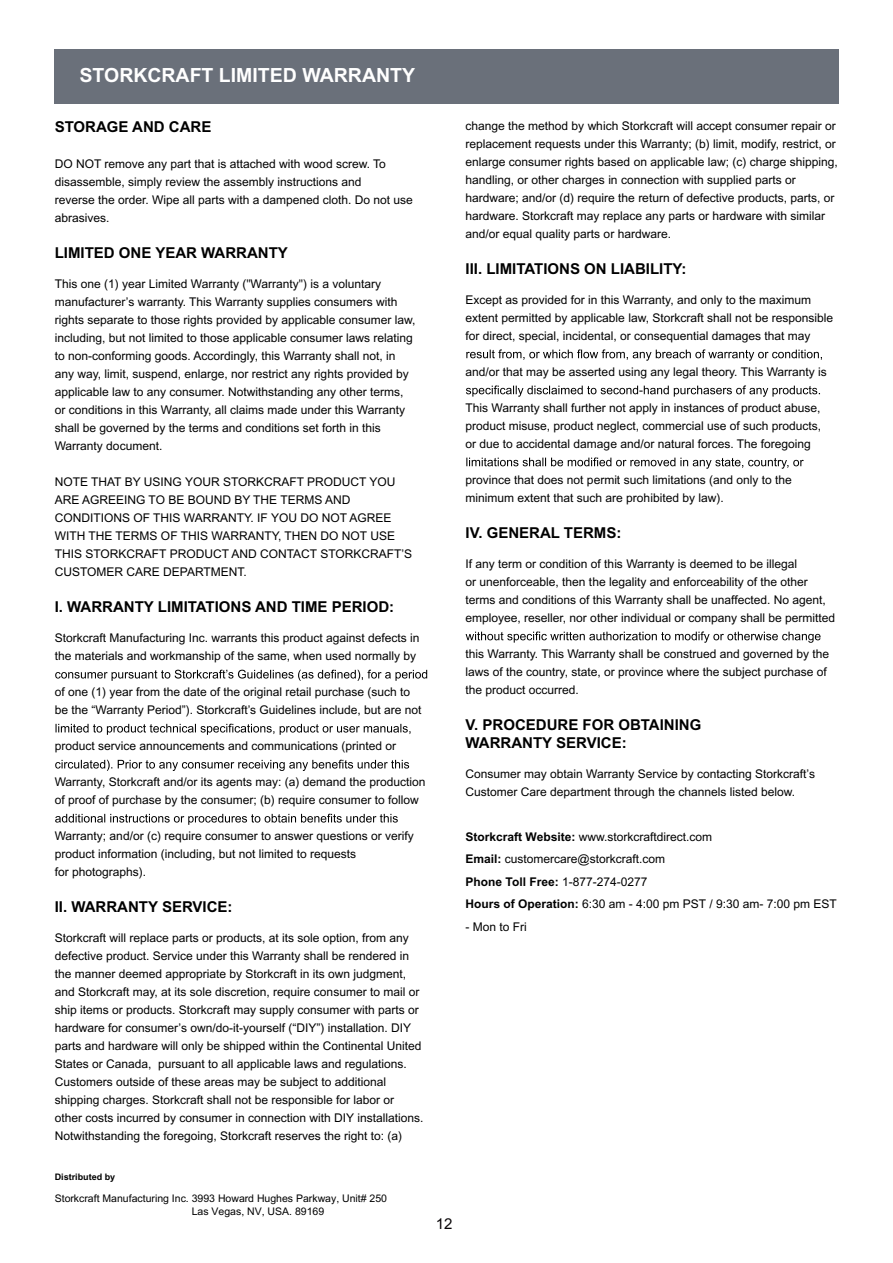
<style>
.page{position:relative;width:893px;height:1263px;background:#fff}
.page>*{position:absolute;margin:0;border:0;box-sizing:border-box;transform-origin:0 0}
.t1{font:700 19.5px "Arial";color:#fff}
.t2{font:700 15px/18px "Arial";color:#000}
.t3{font:15px "Arial";color:#070406}
.t4{font:12px/18px "Arial";color:#000}
.t5{font:10.5px/12.6px "Arial";color:#000}
.t6{font:700 9px "Arial";color:#000}
.s1{font-weight:700}
</style>
<div class="page">
<div style="left:55px;top:49px;width:784px;height:54px;background:#6a707a"></div>
<svg style="left:55px;top:670px;width:372px;height:11px"></svg>
<svg style="left:56px;top:724px;width:354px;height:11px"></svg>
<svg style="left:55px;top:760px;width:354px;height:11px"></svg>
<svg style="left:55px;top:814px;width:343px;height:11px"></svg>
<svg style="left:466px;top:349px;width:356px;height:12px"></svg>
<svg style="left:466px;top:385px;width:354px;height:12px"></svg>
<svg style="left:466px;top:457px;width:338px;height:12px"></svg>
<svg style="left:466px;top:631px;width:355px;height:12px"></svg>
<h1 class="t1" style="left:80px;top:64px;width:337px">STORKCRAFT LIMITED WARRANTY</h1>
<p class="t2" style="left:55px;top:118px;width:158px">STORAGE AND CARE</p>
<p class="t4" style="left:55px;top:155px;width:360px">DO NOT remove any part that is attached with wood screw. To disassemble, simply review the assembly instructions and<br>reverse the order. Wipe all parts with a dampened cloth. Do not use abrasives.</p>
<p class="t2" style="left:55px;top:244px;width:235px">LIMITED ONE YEAR WARRANTY</p>
<p class="t4" style="left:55px;top:275px;width:362px">This one (1) year Limited Warranty ("Warranty") is a voluntary manufacturer’s warranty. This Warranty supplies consumers with rights separate to those rights provided by applicable consumer law, including, but not limited to those applicable consumer laws relating to non-conforming goods. Accordingly, this Warranty shall not, in any way, limit, suspend, enlarge, nor restrict any rights provided by applicable law to any consumer. Notwithstanding any other terms, or conditions in this Warranty, all claims made under this Warranty shall be governed by the terms and conditions set forth in this Warranty document.</p>
<p class="t4" style="left:55px;top:473px;width:359px">NOTE THAT BY USING YOUR STORKCRAFT PRODUCT YOU ARE AGREEING TO BE BOUND BY THE TERMS AND CONDITIONS OF THIS WARRANTY. IF YOU DO NOT AGREE WITH THE TERMS OF THIS WARRANTY, THEN DO NOT USE THIS STORKCRAFT PRODUCT AND CONTACT STORKCRAFT’S CUSTOMER CARE DEPARTMENT.</p>
<p class="t2" style="left:55px;top:598px;width:341px">I. WARRANTY LIMITATIONS AND TIME PERIOD:</p>
<p class="t4" style="left:55px;top:629px;width:366px">Storkcraft Manufacturing Inc. warrants this product against defects in the materials and workmanship of the same, when used normally by</p>
<p class="t4" style="left:55px;top:683px;width:368px">of one (1) year from the date of the original retail purchase (such to be the “Warranty Period”). Storkcraft’s Guidelines include, but are not</p>
<p class="t4" style="left:55px;top:737px;width:343px">product service announcements and communications (printed or</p>
<p class="t4" style="left:55px;top:773px;width:372px">Warranty, Storkcraft and/or its agents may: (a) demand the production of proof of purchase by the consumer; (b) require consumer to follow</p>
<p class="t4" style="left:55px;top:827px;width:361px">Warranty; and/or (c) require consumer to answer questions or verify product information (including, but not limited to requests<br>for photographs).</p>
<p class="t2" style="left:55px;top:898px;width:179px">II. WARRANTY SERVICE:</p>
<p class="t4" style="left:55px;top:929px;width:370px">Storkcraft will replace parts or products, at its sole option, from any defective product. Service under this Warranty shall be rendered in the manner deemed appropriate by Storkcraft in its own judgment, and Storkcraft may, at its sole discretion, require consumer to mail or ship items or products. Storkcraft may supply consumer with parts or hardware for consumer’s own/do-it-yourself (“DIY”) installation. DIY parts and hardware will only be shipped within the Continental United States or Canada, pursuant to all applicable laws and regulations.<br>Customers outside of these areas may be subject to additional shipping charges. Storkcraft shall not be responsible for labor or other costs incurred by consumer in connection with DIY installations.<br>Notwithstanding the foregoing, Storkcraft reserves the right to: (a)</p>
<p class="t6" style="left:55px;top:1171px;width:62px">Distributed by</p>
<p class="t5" style="left:192px;top:1192px;width:197px;text-indent:-137px">Storkcraft Manufacturing Inc. 3993 Howard Hughes Parkway, Unit# 250<br>Las Vegas, NV, USA. 89169</p>
<p class="t3" style="left:436px;top:1215px;width:18px">12</p>
<p class="t4" style="left:466px;top:117px;width:374px">change the method by which Storkcraft will accept consumer repair or replacement requests under this Warranty; (b) limit, modify, restrict, or enlarge consumer rights based on applicable law; (c) charge shipping, handling, or other charges in connection with supplied parts or hardware; and/or (d) require the return of defective products, parts, or hardware. Storkcraft may replace any parts or hardware with similar and/or equal quality parts or hardware.</p>
<p class="t2" style="left:466px;top:260px;width:222px">III. LIMITATIONS ON LIABILITY:</p>
<p class="t4" style="left:466px;top:291px;width:369px">Except as provided for in this Warranty, and only to the maximum extent permitted by applicable law, Storkcraft shall not be responsible for direct, special, incidental, or consequential damages that may</p>
<p class="t4" style="left:466px;top:363px;width:363px">and/or that may be asserted using any legal theory. This Warranty is</p>
<p class="t4" style="left:466px;top:399px;width:357px;text-align:justify">This Warranty shall further not apply in instances of product abuse, product misuse, product neglect, commercial use of such products, or due to accidental damage and/or natural forces. The foregoing</p>
<p class="t4" style="left:466px;top:471px;width:328px">province that does not permit such limitations (and only to the minimum extent that such are prohibited by law).</p>
<p class="t2" style="left:466px;top:524px;width:157px">IV. GENERAL TERMS:</p>
<p class="t4" style="left:466px;top:555px;width:371px">If any term or condition of this Warranty is deemed to be illegal<br>or unenforceable, then the legality and enforceability of the other terms and conditions of this Warranty shall be unaffected. No agent, employee, reseller, nor other individual or company shall be permitted</p>
<p class="t4" style="left:466px;top:645px;width:365px">this Warranty. This Warranty shall be construed and governed by the laws of the country, state, or province where the subject purchase of the product occurred.</p>
<p class="t2" style="left:466px;top:716px;width:237px">V. PROCEDURE FOR OBTAINING<br>WARRANTY SERVICE:</p>
<p class="t4" style="left:466px;top:765px;width:351px">Consumer may obtain Warranty Service by contacting Storkcraft’s<br>Customer Care department through the channels listed below.</p>
<p class="t4" style="left:466px;top:825px;width:373px;line-height:22.5px"><span class="s1">Storkcraft Website:</span> www.storkcraftdirect.com<br><span class="s1">Email:</span> customercare@storkcraft.com<br><span class="s1">Phone Toll Free:</span> 1-877-274-0277<br><span class="s1">Hours of Operation:</span> 6:30 am - 4:00 pm PST / 9:30 am- 7:00 pm EST</p>
<p class="t4" style="left:466px;top:917px;width:63px">- Mon to Fri</p>
</div>
